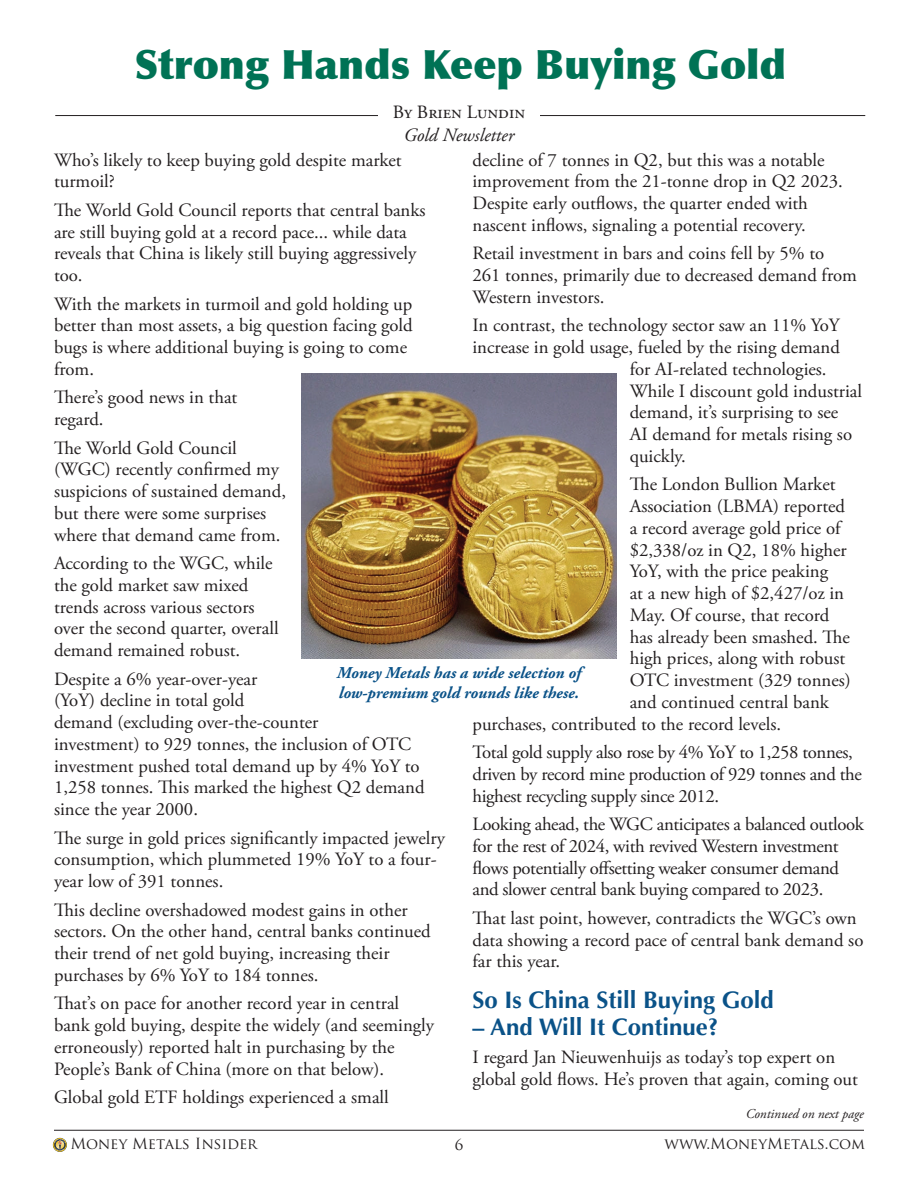
<style>
.page{position:relative;width:918px;height:1188px;background:#fff}
.page>*{position:absolute;margin:0;border:0;box-sizing:border-box;transform-origin:0 0}
.main_headlines{font:900 40.5px "Optima";color:#007255}
.sub_heads{font:700 24px "Optima";color:#0a5288}
.main_body{font:18.75px/21.8px "Adobe Garamond Pro";color:#231f20}
.main_body-2{font:18.75px/21.8px "Adobe Garamond Pro";letter-spacing:-.02em;color:#231f20}
.t1{font:italic 18.75px/22.5px "Adobe Garamond Pro";color:#231f20;text-align:center}
.picture_captions{font:italic 700 16.5px/19.5px "Adobe Garamond Pro";color:#0a5288}
.t2{font:15px "Trajan Pro";color:#231f20}
.t3{font:italic 13.5px "Adobe Garamond Pro";color:#231f20}
.s1{font-style:normal}
</style>
<div class="page">
<hr style="left:54px;top:1130px;width:810px;height:1px;background:#231f20">
<hr style="left:55px;top:115px;width:810px;height:1px;background:#231f20">
<div style="left:378px;top:105px;width:162px;height:47px;background:#fff"></div>
<img style="left:302px;top:374px;width:314px;height:285px">
<div style="left:53px;top:1138px;width:13px;height:13px;border:1px solid #162f57;border-radius:50%"></div>
<svg style="left:54px;top:1139px;width:12px;height:12px"></svg>
<p class="main_headlines" style="left:135px;top:41px;width:653px">Strong Hands Keep Buying Gold</p>
<p class="t1" style="left:393px;top:102px;width:134px"><span class="s1">By Brien Lundin<br></span>Gold Newsletter</p>
<p class="main_body" style="left:54px;top:149px;width:349px">Who’s likely to keep buying gold despite market turmoil?</p>
<p class="main_body" style="left:54px;top:200px;width:373px">The World Gold Council reports that central banks are still buying gold at a record pace... while data reveals that China is likely still buying aggressively too.</p>
<p class="main_body" style="left:54px;top:293px;width:360px">With the markets in turmoil and gold holding up better than most assets, a big question facing gold bugs is where additional buying is going to come from.</p>
<p class="main_body" style="left:54px;top:387px;width:185px">There’s good news in that regard.</p>
<p class="main_body" style="left:54px;top:437px;width:234px">The World Gold Council (WGC) recently confirmed my suspicions of sustained demand, but there were some surprises where that demand came from.</p>
<p class="main_body" style="left:54px;top:553px;width:226px">According to the WGC, while the gold market saw mixed trends across various sectors over the second quarter, overall demand remained robust.</p>
<p class="main_body" style="left:54px;top:668px;width:372px">Despite a 6% year-over-year<br>(YoY) decline in total gold<br>demand (excluding over-the-counter<br>investment) to 929 tonnes, the inclusion of OTC investment pushed total demand up by 4% YoY to 1,258 tonnes. This marked the highest Q2 demand since the year 2000.</p>
<p class="main_body" style="left:54px;top:827px;width:393px">The surge in gold prices significantly impacted jewelry consumption, which plummeted 19% YoY to a four&shy;year low of 391 tonnes.</p>
<p class="main_body" style="left:54px;top:899px;width:378px">This decline overshadowed modest gains in other sectors. On the other hand, central banks continued their trend of net gold buying, increasing their purchases by 6% YoY to 184 tonnes.</p>
<p class="main_body" style="left:54px;top:993px;width:382px">That’s on pace for another record year in central bank gold buying, despite the widely (and seemingly erroneously) reported halt in purchasing by the People’s Bank of China (more on that below).</p>
<p class="main_body" style="left:54px;top:1087px;width:336px">Global gold ETF holdings experienced a small</p>
<p class="main_body" style="left:472px;top:149px;width:372px">decline of 7 tonnes in Q2, but this was a notable improvement from the 21-tonne drop in Q2 2023.<br>Despite early outflows, the quarter ended with nascent inflows, signaling a potential recovery.</p>
<p class="main_body" style="left:472px;top:243px;width:386px">Retail investment in bars and coins fell by 5% to<br>261 tonnes, primarily due to decreased demand from<br>Western investors.</p>
<p class="main_body" style="left:472px;top:315px;width:369px">In contrast, the technology sector saw an 11% YoY</p>
<p class="main_body" style="left:472px;top:337px;width:369px">increase in gold usage, fueled by the rising demand</p>
<p class="main_body" style="left:630px;top:359px;width:198px">for AI-related technologies.</p>
<p class="main_body" style="left:630px;top:380px;width:234px">While I discount gold industrial</p>
<p class="main_body" style="left:630px;top:402px;width:210px">demand, it’s surprising to see</p>
<p class="main_body" style="left:630px;top:424px;width:224px">AI demand for metals rising so</p>
<p class="main_body" style="left:630px;top:446px;width:58px">quickly.</p>
<p class="main_body" style="left:630px;top:474px;width:207px">The London Bullion Market</p>
<p class="main_body" style="left:630px;top:496px;width:217px">Association (LBMA) reported</p>
<p class="main_body" style="left:630px;top:518px;width:212px">a record average gold price of</p>
<p class="main_body" style="left:630px;top:539px;width:218px">$2,338/oz in Q2, 18% higher</p>
<p class="main_body" style="left:630px;top:561px;width:200px">YoY, with the price peaking</p>
<p class="main_body" style="left:630px;top:583px;width:216px">at a new high of $2,427/oz in</p>
<p class="main_body" style="left:630px;top:605px;width:201px">May. Of course, that record</p>
<p class="main_body" style="left:630px;top:626px;width:222px">has already been smashed. The</p>
<p class="main_body" style="left:630px;top:648px;width:217px">high prices, along with robust</p>
<p class="main_body" style="left:630px;top:670px;width:223px">OTC investment (329 tonnes)</p>
<p class="main_body" style="left:630px;top:692px;width:201px">and continued central bank</p>
<p class="main_body" style="left:472px;top:713px;width:310px">purchases, contributed to the record levels.</p>
<p class="main_body-2" style="left:472px;top:742px;width:391px">Total gold supply also rose by 4% YoY to 1,258 tonnes, driven by record mine production of 929 tonnes and the highest recycling supply since 2012.</p>
<p class="main_body-2" style="left:472px;top:814px;width:393px">Looking ahead, the WGC anticipates a balanced outlook for the rest of 2024, with revived Western investment flows potentially offsetting weaker consumer demand and slower central bank buying compared to 2023.</p>
<p class="main_body" style="left:472px;top:908px;width:392px">That last point, however, contradicts the WGC’s own data showing a record pace of central bank demand so far this year.</p>
<p class="sub_heads" style="left:472px;top:986px;width:303px">So Is China Still Buying Gold</p>
<p class="sub_heads" style="left:472px;top:1013px;width:247px">– And Will It Continue?</p>
<p class="main_body" style="left:472px;top:1047px;width:387px">I regard Jan Nieuwenhuijs as today’s top expert on global gold flows. He’s proven that again, coming out</p>
<p class="picture_captions" style="left:337px;top:664px;width:246px">Money Metals has a wide selection of low-premium gold rounds like these.</p>
<p class="t3" style="left:746px;top:1105px;width:120px">Continued on next page</p>
<p class="t2" style="left:70px;top:1134px;width:188px">Money Metals Insider</p>
<p class="t2" style="left:455px;top:1135px;width:10px">6</p>
<p class="t2" style="left:664px;top:1134px;width:202px">www.MoneyMetals.com</p>
</div>
